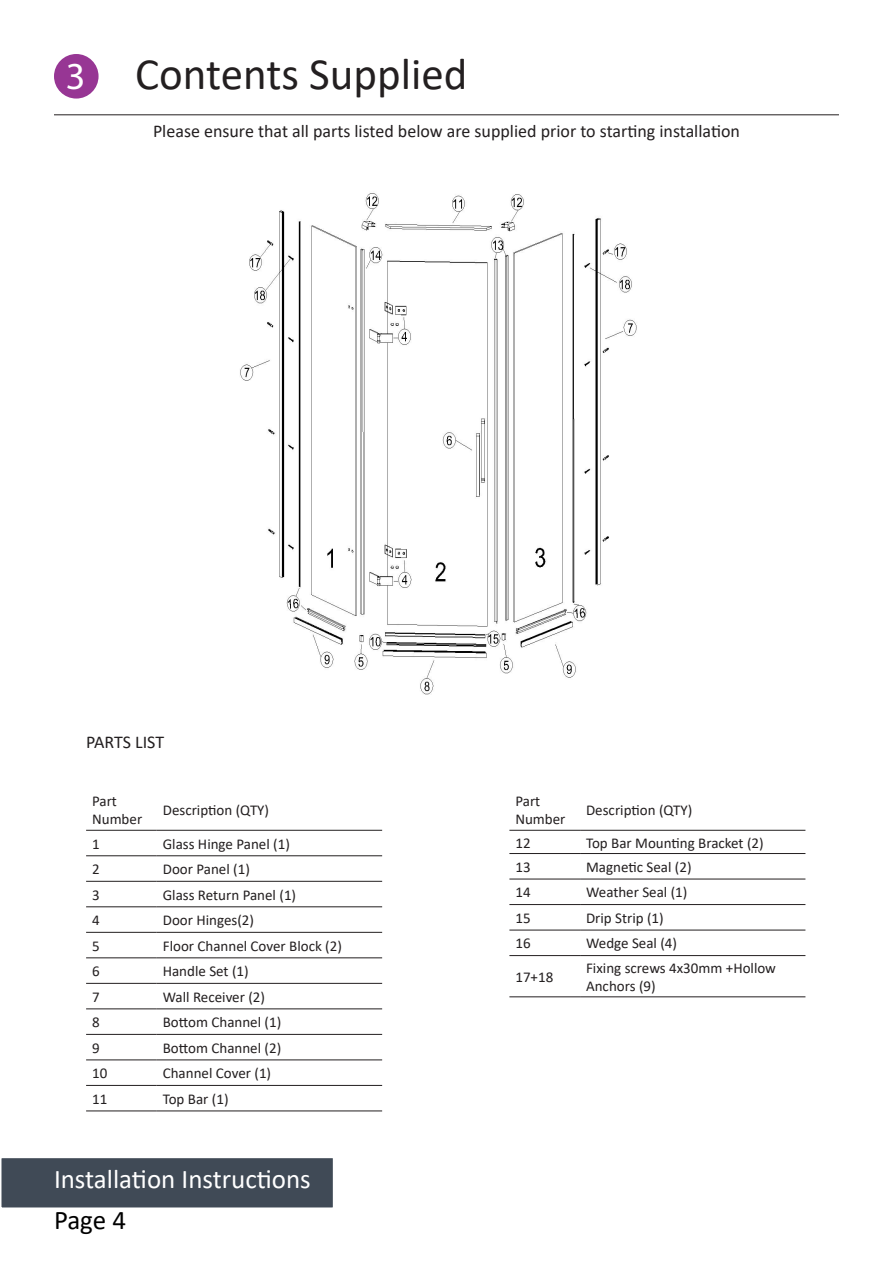
<style>
.page{position:relative;width:893px;height:1263px;background:#fff}
.page>*{position:absolute;margin:0;border:0;box-sizing:border-box;transform-origin:0 0}
.t1{font:45px "Calibri";color:#231f20}
.t2{font:38.25px "Myriad Pro";color:#fff}
.t3{font:27px "Calibri";color:#fff}
.t4{font:27px "Calibri";color:#000}
.t5{font:18px "Calibri";color:#231f20}
.t6{font:15px/18px "Calibri";color:#231f20}
</style>
<div class="page">
<img style="left:240px;top:193px;width:397px;height:502px">
<hr style="left:54px;top:114px;width:785px;height:1px;background:#231f20">
<div style="left:1px;top:1157px;width:333px;height:51px;background:#404a56"></div>
<div style="left:0;top:1157px;width:334px;height:52px;border:2px solid #fff"></div>
<hr style="left:86px;top:830px;width:71px;height:1px;background:#231f20">
<hr style="left:157px;top:830px;width:225px;height:1px;background:#231f20">
<hr style="left:86px;top:855px;width:71px;height:1px;background:#231f20">
<hr style="left:157px;top:855px;width:225px;height:1px;background:#231f20">
<hr style="left:86px;top:881px;width:71px;height:1px;background:#231f20">
<hr style="left:157px;top:881px;width:225px;height:1px;background:#231f20">
<hr style="left:86px;top:906px;width:71px;height:1px;background:#231f20">
<hr style="left:157px;top:906px;width:225px;height:1px;background:#231f20">
<hr style="left:86px;top:932px;width:71px;height:1px;background:#231f20">
<hr style="left:157px;top:932px;width:225px;height:1px;background:#231f20">
<hr style="left:86px;top:957px;width:71px;height:1px;background:#231f20">
<hr style="left:157px;top:957px;width:225px;height:1px;background:#231f20">
<hr style="left:86px;top:983px;width:71px;height:1px;background:#231f20">
<hr style="left:157px;top:983px;width:225px;height:1px;background:#231f20">
<hr style="left:86px;top:1008px;width:71px;height:1px;background:#231f20">
<hr style="left:157px;top:1008px;width:225px;height:1px;background:#231f20">
<hr style="left:86px;top:1034px;width:71px;height:1px;background:#231f20">
<hr style="left:157px;top:1034px;width:225px;height:1px;background:#231f20">
<hr style="left:86px;top:1060px;width:71px;height:1px;background:#231f20">
<hr style="left:157px;top:1060px;width:225px;height:1px;background:#231f20">
<hr style="left:86px;top:1085px;width:71px;height:1px;background:#231f20">
<hr style="left:157px;top:1085px;width:225px;height:1px;background:#231f20">
<hr style="left:86px;top:1111px;width:71px;height:1px;background:#231f20">
<hr style="left:157px;top:1111px;width:225px;height:1px;background:#231f20">
<hr style="left:509px;top:830px;width:71px;height:1px;background:#231f20">
<hr style="left:580px;top:830px;width:225px;height:1px;background:#231f20">
<hr style="left:509px;top:853px;width:71px;height:1px;background:#231f20">
<hr style="left:580px;top:853px;width:225px;height:1px;background:#231f20">
<hr style="left:509px;top:879px;width:71px;height:1px;background:#231f20">
<hr style="left:580px;top:879px;width:225px;height:1px;background:#231f20">
<hr style="left:509px;top:904px;width:71px;height:1px;background:#231f20">
<hr style="left:580px;top:904px;width:225px;height:1px;background:#231f20">
<hr style="left:509px;top:930px;width:71px;height:1px;background:#231f20">
<hr style="left:580px;top:930px;width:225px;height:1px;background:#231f20">
<hr style="left:509px;top:955px;width:71px;height:1px;background:#231f20">
<hr style="left:580px;top:955px;width:225px;height:1px;background:#231f20">
<hr style="left:509px;top:996px;width:71px;height:1px;background:#231f20">
<hr style="left:580px;top:996px;width:225px;height:1px;background:#231f20">
<div style="left:55px;top:55px;width:43px;height:43px;background:#973694;border-radius:50%"></div>
<div style="left:54px;top:54px;width:45px;height:45px;border:2px solid #973694;border-radius:50%"></div>
<p class="t2" style="left:66px;top:53px;width:21px">3</p>
<p class="t1" style="left:135px;top:43px;width:334px">Contents Supplied</p>
<p class="t5" style="left:153px;top:119px;width:588px">Please ensure that all parts listed below are supplied prior to starting installation</p>
<p class="t5" style="left:86px;top:729px;width:80px">PARTS LIST</p>
<p class="t6" style="left:92px;top:792px;width:52px">Part<br>Number</p>
<p class="t6" style="left:163px;top:801px;width:108px">Description (QTY)</p>
<p class="t6" style="left:92px;top:834px;width:9px">1</p>
<p class="t6" style="left:163px;top:834px;width:129px">Glass Hinge Panel (1)</p>
<p class="t6" style="left:92px;top:860px;width:9px">2</p>
<p class="t6" style="left:163px;top:860px;width:89px">Door Panel (1)</p>
<p class="t6" style="left:92px;top:885px;width:9px">3</p>
<p class="t6" style="left:163px;top:885px;width:135px">Glass Return Panel (1)</p>
<p class="t6" style="left:92px;top:911px;width:9px">4</p>
<p class="t6" style="left:163px;top:911px;width:93px">Door Hinges(2)</p>
<p class="t6" style="left:92px;top:936px;width:9px">5</p>
<p class="t6" style="left:163px;top:936px;width:181px">Floor Channel Cover Block (2)</p>
<p class="t6" style="left:92px;top:962px;width:9px">6</p>
<p class="t6" style="left:163px;top:962px;width:87px">Handle Set (1)</p>
<p class="t6" style="left:92px;top:987px;width:9px">7</p>
<p class="t6" style="left:163px;top:987px;width:104px">Wall Receiver (2)</p>
<p class="t6" style="left:92px;top:1013px;width:9px">8</p>
<p class="t6" style="left:163px;top:1013px;width:120px">Bottom Channel (1)</p>
<p class="t6" style="left:92px;top:1038px;width:9px">9</p>
<p class="t6" style="left:163px;top:1038px;width:120px">Bottom Channel (2)</p>
<p class="t6" style="left:92px;top:1064px;width:17px">10</p>
<p class="t6" style="left:163px;top:1064px;width:110px">Channel Cover (1)</p>
<p class="t6" style="left:92px;top:1089px;width:17px">11</p>
<p class="t6" style="left:163px;top:1089px;width:67px">Top Bar (1)</p>
<p class="t3" style="left:54px;top:1160px;width:258px">Installation Instructions</p>
<p class="t4" style="left:54px;top:1201px;width:74px">Page 4</p>
<p class="t6" style="left:515px;top:792px;width:52px">Part<br>Number</p>
<p class="t6" style="left:586px;top:801px;width:108px">Description (QTY)</p>
<p class="t6" style="left:515px;top:833px;width:17px">12</p>
<p class="t6" style="left:586px;top:833px;width:179px">Top Bar Mounting Bracket (2)</p>
<p class="t6" style="left:515px;top:857px;width:17px">13</p>
<p class="t6" style="left:586px;top:857px;width:107px">Magnetic Seal (2)</p>
<p class="t6" style="left:515px;top:883px;width:17px">14</p>
<p class="t6" style="left:586px;top:883px;width:103px">Weather Seal (1)</p>
<p class="t6" style="left:515px;top:908px;width:17px">15</p>
<p class="t6" style="left:586px;top:908px;width:79px">Drip Strip (1)</p>
<p class="t6" style="left:515px;top:934px;width:17px">16</p>
<p class="t6" style="left:586px;top:934px;width:92px">Wedge Seal (4)</p>
<p class="t6" style="left:515px;top:967px;width:39px">17+18</p>
<p class="t6" style="left:586px;top:958px;width:191px">Fixing screws 4x30mm +Hollow<br>Anchors (9)</p>
</div>
